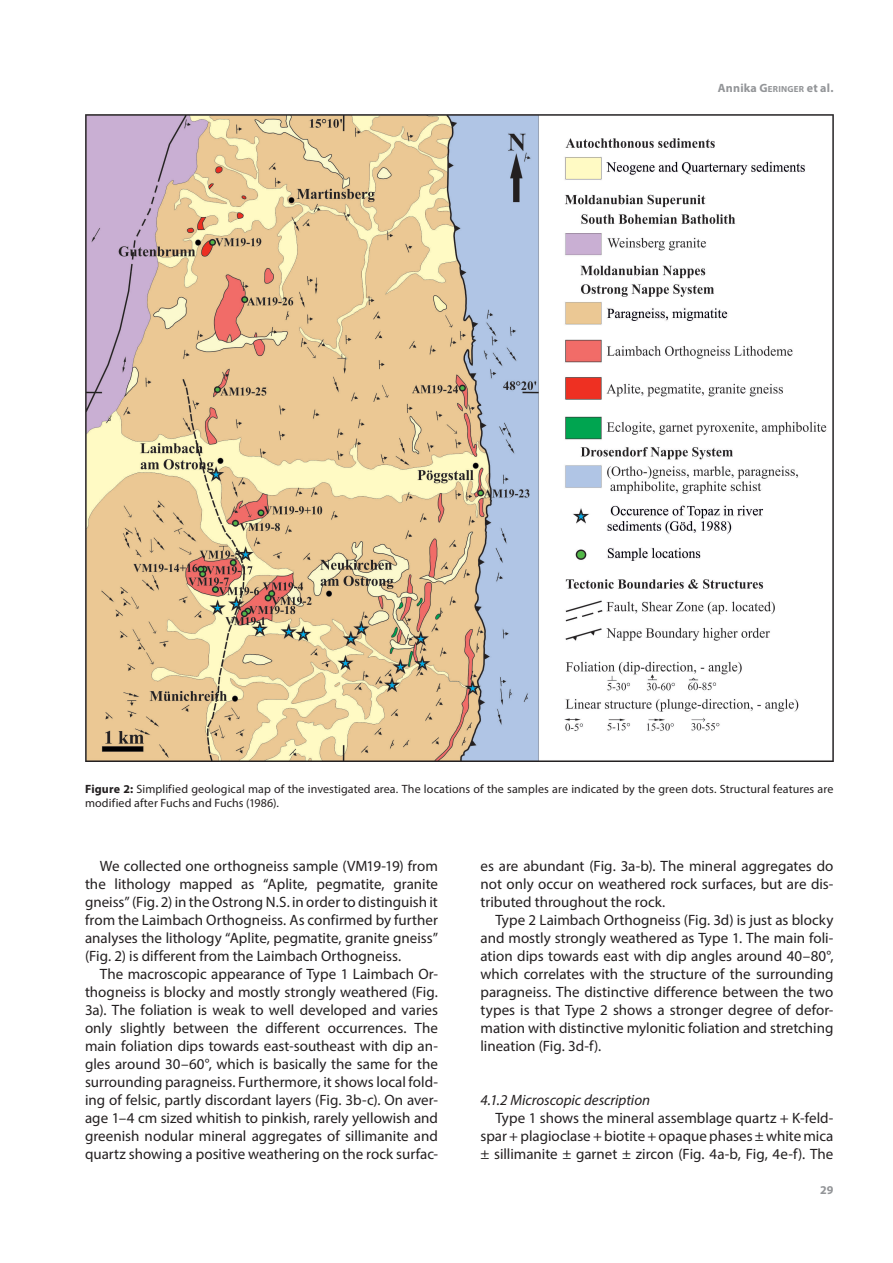
<style>
.page{position:relative;width:893px;height:1263px;background:#fff}
.page>*{position:absolute;margin:0;border:0;box-sizing:border-box;transform-origin:0 0}
.t1{font:15px/18px "Myriad Pro";color:#231f20;text-align:justify}
.t2{font:italic 15px "Myriad Pro";letter-spacing:-.005em;color:#231f20}
.t3{font:12px/14.4px "Myriad Pro";letter-spacing:.005em;color:#231f20}
.t4{font:700 12px "Myriad Pro";letter-spacing:.015em;color:#939598}
.s1{font-style:inherit}
.s2{font-size:8.85px}
.s3{font-weight:700}
</style>
<div class="page">
<img style="left:85px;top:115px;width:748px;height:647px">
<p class="t4" style="left:718px;top:80px;width:117px"><span class="s1">A</span>nnika <span class="s1">G</span><span class="s2">ERINGER</span> et al.</p>
<p class="t3" style="left:85px;top:781px;width:750px"><span class="s3">Figure 2:</span> Simplified geological map of the investigated area. The locations of the samples are indicated by the green dots. Structural features are modified after Fuchs and Fuchs (1986).</p>
<p class="t1" style="left:85px;top:857px;width:354px;text-indent:15px">We collected one orthogneiss sample (VM19-19) from the lithology mapped as “Aplite, pegmatite, granite gneiss” (Fig. 2) in the Ostrong N.S. in order to distinguish it from the Laimbach Orthogneiss. As confirmed by further analyses the lithology “Aplite, pegmatite, granite gneiss” (Fig. 2) is different from the Laimbach Orthogneiss.</p>
<p class="t1" style="left:85px;top:965px;width:354px;text-indent:15px">The macroscopic appearance of Type 1 Laimbach Or&shy;thogneiss is blocky and mostly strongly weathered (Fig.<br>3a). The foliation is weak to well developed and varies only slightly between the different occurrences. The main foliation dips towards east-southeast with dip an&shy;gles around 30–60°, which is basically the same for the surrounding paragneiss. Furthermore, it shows local fold&shy;ing of felsic, partly discordant layers (Fig. 3b-c). On aver&shy;age 1–4 cm sized whitish to pinkish, rarely yellowish and greenish nodular mineral aggregates of sillimanite and quartz showing a positive weathering on the rock surfac-</p>
<p class="t1" style="left:480px;top:857px;width:354px">es are abundant (Fig. 3a-b). The mineral aggregates do not only occur on weathered rock surfaces, but are dis&shy;tributed throughout the rock.</p>
<p class="t1" style="left:480px;top:911px;width:354px;text-indent:15px">Type 2 Laimbach Orthogneiss (Fig. 3d) is just as blocky and mostly strongly weathered as Type 1. The main foli&shy;ation dips towards east with dip angles around 40–80°, which correlates with the structure of the surrounding paragneiss. The distinctive difference between the two types is that Type 2 shows a stronger degree of defor&shy;mation with distinctive mylonitic foliation and stretching lineation (Fig. 3d-f).</p>
<p class="t2" style="left:480px;top:1091px;width:171px">4.1.2 Microscopic description</p>
<p class="t1" style="left:480px;top:1109px;width:354px;text-indent:15px">Type 1 shows the mineral assemblage quartz + K-feld&shy;spar + plagioclase + biotite + opaque phases ± white mica ± sillimanite ± garnet ± zircon (Fig. 4a-b, Fig, 4e-f). The</p>
<p class="t4" style="left:820px;top:1182px;width:15px">29</p>
</div>
